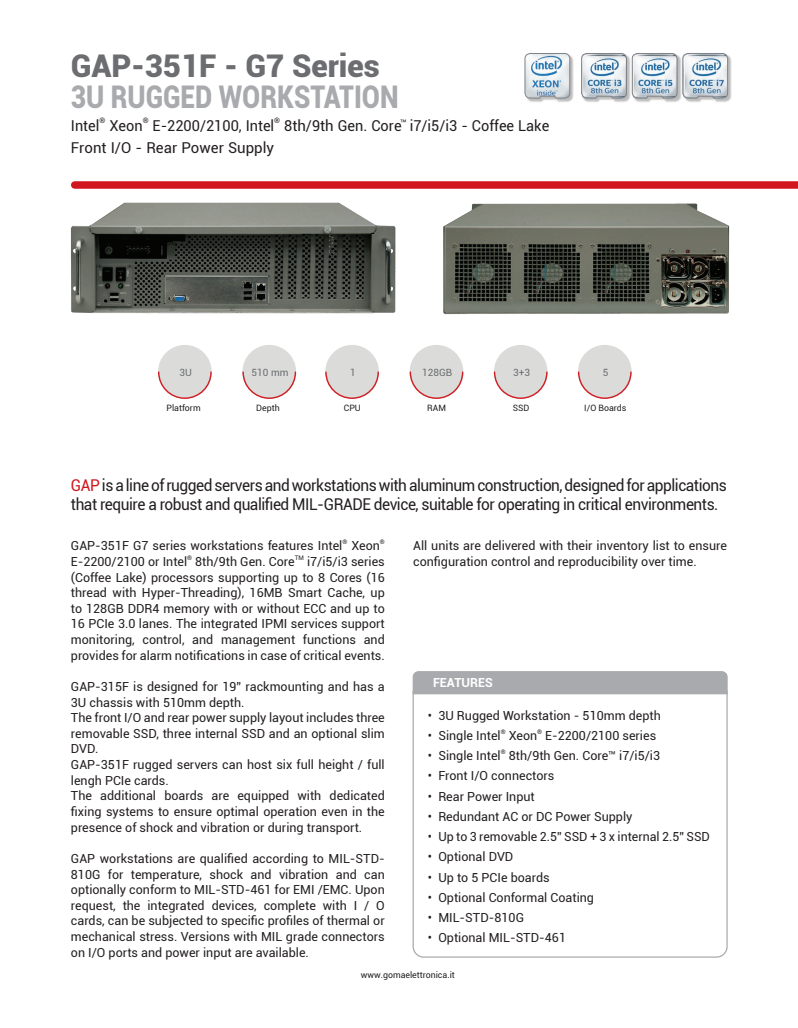
<style>
.page{position:relative;width:798px;height:1028px;background:#fff}
.page>*{position:absolute;margin:0;border:0;box-sizing:border-box;transform-origin:0 0}
.t1{font:900 31.25px "Roboto";color:#a8aaad;scale:.84 1}
.t2{font:900 31.25px "Roboto";color:#6c6d70}
.t3{font:16.25px/18.8px "Roboto";letter-spacing:-.03em;color:#231f20;scale:.95 1}
.t4{font:15px "Roboto";color:#231f20}
.t5{font:12.5px/15.6px "Roboto";color:#231f20;text-align:justify}
.t6{font:700 12.5px "Roboto";color:#fff}
.t7{font:10px "Roboto";color:#6c6d70}
.t8{font:8.75px "Roboto";color:#231f20}
.t9{font:7.5px "Roboto";color:#231f20}
.t10{font:6.25px "Roboto";color:#231f20}
.s1{color:#d1161e}
</style>
<div class="page">
<img style="left:70px;top:202px;width:326px;height:112px">
<img style="left:443px;top:203px;width:287px;height:112px">
<div style="left:582px;top:54px;width:48px;height:49px;background:#231f20;opacity:.3"></div>
<div style="left:525px;top:54px;width:49px;height:49px;background:#231f20;opacity:.3"></div>
<svg style="left:524px;top:53px;width:46px;height:46px"></svg>
<div style="left:632px;top:54px;width:49px;height:49px;background:#231f20;opacity:.3"></div>
<div style="left:683px;top:54px;width:48px;height:49px;background:#231f20;opacity:.3"></div>
<svg style="left:581px;top:53px;width:147px;height:46px"></svg>
<div style="left:158px;top:345px;width:54px;height:53px;background:#dbdcda;border-radius:50%"></div>
<svg style="left:158px;top:370px;width:54px;height:29px"></svg>
<div style="left:242px;top:345px;width:54px;height:53px;background:#dbdcda;border-radius:50%"></div>
<svg style="left:242px;top:370px;width:55px;height:29px"></svg>
<div style="left:325px;top:345px;width:54px;height:53px;background:#dbdcda;border-radius:50%"></div>
<svg style="left:325px;top:371px;width:54px;height:28px"></svg>
<div style="left:409px;top:345px;width:54px;height:53px;background:#dbdcda;border-radius:50%"></div>
<svg style="left:409px;top:370px;width:55px;height:29px"></svg>
<div style="left:493px;top:345px;width:54px;height:53px;background:#dbdcda;border-radius:50%"></div>
<svg style="left:493px;top:370px;width:55px;height:29px"></svg>
<div style="left:577px;top:345px;width:54px;height:53px;background:#dbdcda;border-radius:50%"></div>
<svg style="left:577px;top:370px;width:55px;height:29px"></svg>
<svg style="left:412px;top:695px;width:316px;height:263px"></svg>
<div style="left:412px;top:671px;width:316px;height:24px;background:#a8aaad"></div>
<div style="left:75px;top:181px;width:722px;height:8px;background:#d1161e"></div>
<h1 class="t2" style="left:71px;top:44px;width:310px">GAP-351F - G7 Series</h1>
<h1 class="t1" style="left:71px;top:75px;width:391px">3U RUGGED WORKSTATION</h1>
<p class="t4" style="left:71px;top:115px;width:30px">Intel</p>
<p class="t9" style="left:99px;top:115px;width:7px">®</p>
<p class="t4" style="left:109px;top:115px;width:35px">Xeon</p>
<p class="t9" style="left:143px;top:115px;width:7px">®</p>
<p class="t4" style="left:152px;top:115px;width:123px">E-2200/2100, Intel</p>
<p class="t9" style="left:274px;top:115px;width:7px">®</p>
<p class="t4" style="left:284px;top:115px;width:266px">8th/9th Gen. Core<sup>™</sup> i7/i5/i3 - Coffee Lake</p>
<p class="t4" style="left:71px;top:137px;width:205px">Front I/O - Rear Power Supply</p>
<p class="t7" style="left:179px;top:365px;width:14px">3U</p>
<p class="t8" style="left:166px;top:402px;width:36px">Platform</p>
<p class="t7" style="left:251px;top:365px;width:38px">510 mm</p>
<p class="t8" style="left:256px;top:402px;width:25px">Depth</p>
<p class="t7" style="left:350px;top:365px;width:7px">1</p>
<p class="t8" style="left:343px;top:402px;width:19px">CPU</p>
<p class="t7" style="left:422px;top:365px;width:32px">128GB</p>
<p class="t8" style="left:427px;top:402px;width:20px">RAM</p>
<p class="t7" style="left:513px;top:365px;width:18px">3+3</p>
<p class="t8" style="left:512px;top:402px;width:18px">SSD</p>
<p class="t7" style="left:602px;top:365px;width:7px">5</p>
<p class="t8" style="left:584px;top:401px;width:44px">I/O Boards</p>
<h2 class="t3" style="left:71px;top:475px;width:691px"><span class="s1">GAP</span> is a line of rugged servers and workstations with aluminum construction, designed for applications that require a robust and qualified MIL-GRADE device, suitable for operating in critical environments.</h2>
<p class="t5" style="left:71px;top:537px;width:273px">GAP-351F G7 series workstations features Intel</p>
<p class="t10" style="left:342px;top:537px;width:6px">®</p>
<p class="t5" style="left:351px;top:537px;width:30px">Xeon</p>
<p class="t10" style="left:380px;top:537px;width:6px">®</p>
<p class="t5" style="left:71px;top:553px;width:118px">E-2200/2100 or Intel</p>
<p class="t10" style="left:187px;top:553px;width:6px">®</p>
<p class="t5" style="left:195px;top:553px;width:101px">8th/9th Gen. Core</p>
<p class="t10" style="left:294px;top:553px;width:11px">TM</p>
<p class="t5" style="left:71px;top:553px;width:315px;text-indent:236px">i7/i5/i3 series (Coffee Lake) processors supporting up to 8 Cores (16 thread with Hyper-Threading), 16MB Smart Cache, up to 128GB DDR4 memory with or without ECC and up to 16 PCIe 3.0 lanes. The integrated IPMI services support monitoring, control, and management functions and provides for alarm notifications in case of critical events.</p>
<p class="t5" style="left:71px;top:678px;width:315px;text-align:left">GAP-315F is designed for 19” rackmounting and has a 3U chassis with 510mm depth.<br>The front I/O and rear power supply layout includes three removable SSD, three internal SSD and an optional slim DVD.<br>GAP-351F rugged servers can host six full height / full lengh PCIe cards.<br>The additional boards are equipped with dedicated fixing systems to ensure optimal operation even in the presence of shock and vibration or during transport.</p>
<p class="t5" style="left:71px;top:850px;width:315px">GAP workstations are qualified according to MIL-STD-810G for temperature, shock and vibration and can optionally conform to MIL-STD-461 for EMI /EMC. Upon request, the integrated devices, complete with I / O cards, can be subjected to specific profiles of thermal or mechanical stress. Versions with MIL grade connectors on I/O ports and power input are available.</p>
<p class="t5" style="left:413px;top:537px;width:315px">All units are delivered with their inventory list to ensure configuration control and reproducibility over time.</p>
<p class="t6" style="left:433px;top:674px;width:61px">FEATURES</p>
<p class="t5" style="left:427px;top:707px;width:234px">• 3U Rugged Workstation - 510mm depth</p>
<p class="t5" style="left:427px;top:727px;width:74px">• Single Intel</p>
<p class="t10" style="left:500px;top:727px;width:6px">®</p>
<p class="t5" style="left:508px;top:727px;width:30px">Xeon</p>
<p class="t10" style="left:537px;top:727px;width:6px">®</p>
<p class="t5" style="left:545px;top:727px;width:112px">E-2200/2100 series</p>
<p class="t5" style="left:427px;top:747px;width:74px">• Single Intel</p>
<p class="t10" style="left:500px;top:747px;width:6px">®</p>
<p class="t5" style="left:508px;top:747px;width:153px">8th/9th Gen. Core™ i7/i5/i3</p>
<p class="t5" style="left:427px;top:767px;width:128px">• Front I/O connectors</p>
<p class="t5" style="left:427px;top:788px;width:108px">• Rear Power Input</p>
<p class="t5" style="left:427px;top:808px;width:206px">• Redundant AC or DC Power Supply</p>
<p class="t5" style="left:427px;top:828px;width:283px">• Up to 3 removable 2.5” SSD + 3 x internal 2.5” SSD</p>
<p class="t5" style="left:427px;top:848px;width:87px">• Optional DVD</p>
<p class="t5" style="left:427px;top:869px;width:123px">• Up to 5 PCIe boards</p>
<p class="t5" style="left:427px;top:889px;width:168px">• Optional Conformal Coating</p>
<p class="t5" style="left:427px;top:909px;width:98px">• MIL-STD-810G</p>
<p class="t5" style="left:427px;top:929px;width:140px">• Optional MIL-STD-461</p>
<p class="t8" style="left:360px;top:968px;width:95px">www.gomaelettronica.it</p>
</div>
